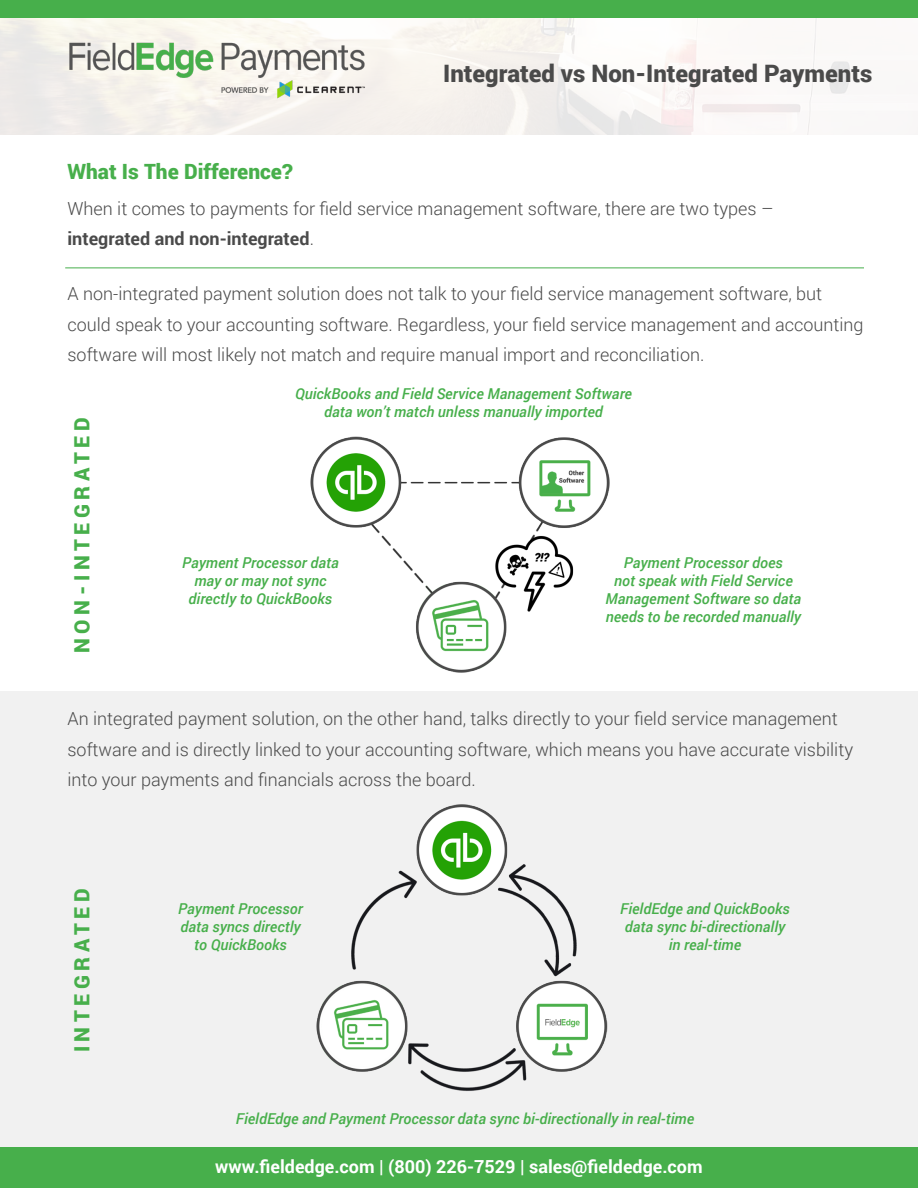
<style>
.page{position:relative;width:918px;height:1188px;background:#fff}
.page>*{position:absolute;margin:0;border:0;box-sizing:border-box;transform-origin:0 0}
.t1{font:900 24px "Roboto";color:#4a4a4a}
.t2{font:900 21px "Roboto";letter-spacing:.205em;color:#47af4b}
.t3{font:900 21px "Roboto";color:#47af4b}
.t4{font:300 18px/30.6px "Roboto";color:#4a4a4a}
.t5{font:700 18px "Roboto";color:#fff}
.t6{font:italic 500 15px/18px "Roboto";color:#47af4b;text-align:center}
.s1{font-weight:700}
</style>
<div class="page">
<div style="left:0;top:691px;width:918px;height:463px;background:#f1f1f1"></div>
<svg style="left:0;top:17px;width:918px;height:118px;fill:#f9f7f0"></svg>
<div style="left:0;top:0;width:918px;height:17px;background:#47af4b"></div>
<img style="left:65px;top:40px;width:305px;height:62px">
<div style="left:0;top:1148px;width:918px;height:40px;background:#47af4b"></div>
<img style="left:310px;top:436px;width:300px;height:237px">
<img style="left:316px;top:804px;width:292px;height:287px">
<hr style="left:65px;top:268px;width:799px;height:1px;background:#47af4b">
<p class="t1" style="left:443px;top:56px;width:431px">Integrated vs Non-Integrated Payments</p>
<p class="t3" style="left:68px;top:157px;width:227px">What Is The Difference?</p>
<p class="t4" style="left:68px;top:192px;width:707px">When it comes to payments for field service management software, there are two types – <span class="s1">integrated and non-integrated</span>.</p>
<p class="t4" style="left:68px;top:278px;width:798px">A non-integrated payment solution does not talk to your field service management software, but could speak to your accounting software. Regardless, your field service management and accounting software will most likely not match and require manual import and reconciliation.</p>
<p class="t2" style="left:67px;top:653px;width:237px;rotate:-90deg">NON-INTEGRATED</p>
<p class="t6" style="left:295px;top:384px;width:338px">QuickBooks and Field Service Management Software data won’t match unless manually imported</p>
<p class="t6" style="left:182px;top:553px;width:158px">Payment Processor data may or may not sync directly to QuickBooks</p>
<p class="t6" style="left:606px;top:553px;width:197px">Payment Processor does<br>not speak with Field Service<br>Management Software so data needs to be recorded manually</p>
<p class="t4" style="left:68px;top:703px;width:787px">An integrated payment solution, on the other hand, talks directly to your field service management software and is directly linked to your accounting software, which means you have accurate visbility into your payments and financials across the board.</p>
<p class="t2" style="left:67px;top:1052px;width:165px;rotate:-90deg">INTEGRATED</p>
<p class="t6" style="left:178px;top:899px;width:126px;text-align:left">Payment Processor data syncs directly</p>
<p class="t6" style="left:194px;top:935px;width:94px">to QuickBooks</p>
<p class="t6" style="left:620px;top:899px;width:171px">FieldEdge and QuickBooks data sync bi-directionally in real-time</p>
<p class="t6" style="left:236px;top:1109px;width:460px">FieldEdge and Payment Processor data sync bi-directionally in real-time</p>
<p class="t5" style="left:215px;top:1154px;width:489px">www.fieldedge.com | (800) 226-7529 | sales@fieldedge.com</p>
</div>
